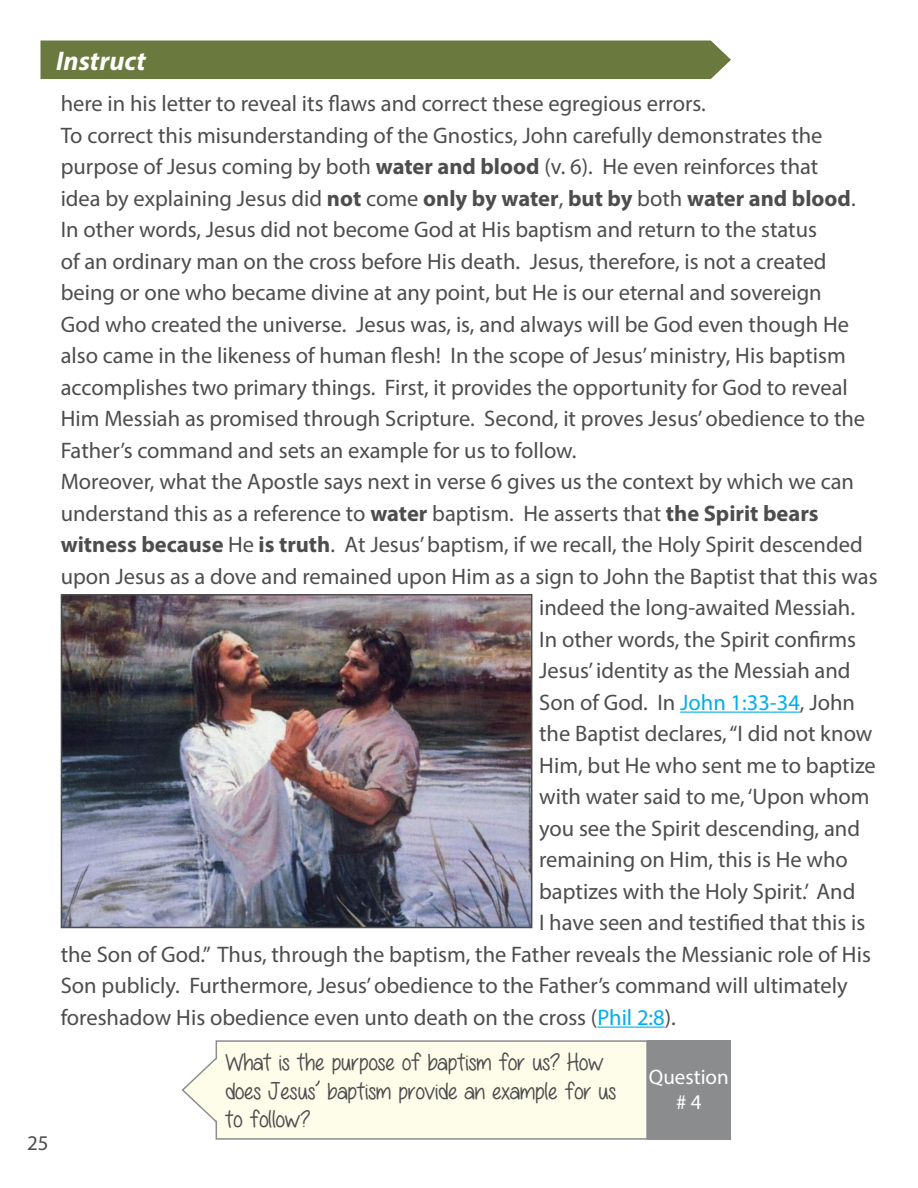
<style>
.page{position:relative;width:918px;height:1188px;background:#fff}
.page>*{position:absolute;margin:0;border:0;box-sizing:border-box;transform-origin:0 0}
.t1{font:italic 700 27px "Myriad Pro";color:#fff}
.t2{font:24px/28.5px "All Things Pink";color:#4d4d4f}
.t3{font:22.5px "Myriad Pro";color:#4d4d4f}
.t4{font:21px/25.2px "Myriad Pro";color:#fff;text-align:center}
.t5{font:21px "Myriad Pro";color:#4d4d4f}
.s1{font-weight:700}
.s2{color:#00aeef}
</style>
<div class="page">
<hr style="left:680px;top:712px;width:120px;height:1px;background:#00aeef">
<hr style="left:597px;top:1027px;width:68px;height:1px;background:#00aeef">
<div style="left:40px;top:40px;width:691px;height:39px;background:#6a793e"></div>
<img style="left:64px;top:597px;width:465px;height:328px">
<div style="left:61px;top:594px;width:471px;height:334px;border:2px solid #4d4d4f"></div>
<div style="left:216px;top:1040px;width:432px;height:100px;background:#fefde9;border:2px solid #8a8c8e"></div>
<svg style="left:181px;top:1047px;width:38px;height:86px"></svg>
<div style="left:648px;top:1040px;width:83px;height:100px;background:#8a8c8e"></div>
<p class="t1" style="left:56px;top:43px;width:91px">Instruct</p>
<p class="t5" style="left:27px;top:1130px;width:23px">25</p>
<p class="t3" style="left:61px;top:90px;width:647px">here in his letter to reveal its flaws and correct these egregious errors.</p>
<p class="t3" style="left:61px;top:121px;width:763px">To correct this misunderstanding of the Gnostics, John carefully demonstrates the</p>
<p class="t3" style="left:61px;top:153px;width:759px">purpose of Jesus coming by both <span class="s1">water and blood</span> (v. 6). He even reinforces that</p>
<p class="t3" style="left:61px;top:184px;width:797px">idea by explaining Jesus did <span class="s1">not</span> come <span class="s1">only by water</span>, <span class="s1">but by</span> both <span class="s1">water and blood</span>.</p>
<p class="t3" style="left:61px;top:216px;width:758px">In other words, Jesus did not become God at His baptism and return to the status</p>
<p class="t3" style="left:61px;top:247px;width:767px">of an ordinary man on the cross before His death. Jesus, therefore, is not a created</p>
<p class="t3" style="left:61px;top:279px;width:763px">being or one who became divine at any point, but He is our eternal and sovereign</p>
<p class="t3" style="left:61px;top:310px;width:790px">God who created the universe. Jesus was, is, and always will be God even though He</p>
<p class="t3" style="left:61px;top:342px;width:787px">also came in the likeness of human flesh! In the scope of Jesus’ ministry, His baptism</p>
<p class="t3" style="left:61px;top:373px;width:789px">accomplishes two primary things. First, it provides the opportunity for God to reveal</p>
<p class="t3" style="left:61px;top:405px;width:806px">Him Messiah as promised through Scripture. Second, it proves Jesus’ obedience to the</p>
<p class="t3" style="left:61px;top:436px;width:517px">Father’s command and sets an example for us to follow.</p>
<p class="t3" style="left:61px;top:468px;width:795px">Moreover, what the Apostle says next in verse 6 gives us the context by which we can</p>
<p class="t3" style="left:61px;top:499px;width:759px">understand this as a reference to <span class="s1">water</span> baptism. He asserts that <span class="s1">the Spirit bears</span></p>
<p class="t3" style="left:61px;top:531px;width:804px"><span class="s1">witness because</span> He <span class="s1">is truth</span>. At Jesus’ baptism, if we recall, the Holy Spirit descended</p>
<p class="t3" style="left:61px;top:562px;width:818px">upon Jesus as a dove and remained upon Him as a sign to John the Baptist that this was</p>
<p class="t3" style="left:539px;top:594px;width:317px">indeed the long-awaited Messiah.</p>
<p class="t3" style="left:539px;top:625px;width:318px">In other words, the Spirit confirms</p>
<p class="t3" style="left:539px;top:657px;width:313px">Jesus’ identity as the Messiah and</p>
<p class="t3" style="left:539px;top:688px;width:317px">Son of God. In <span class="s2">John 1:33-34</span>, John</p>
<p class="t3" style="left:539px;top:720px;width:335px">the Baptist declares, “I did not know</p>
<p class="t3" style="left:539px;top:751px;width:338px">Him, but He who sent me to baptize</p>
<p class="t3" style="left:539px;top:783px;width:332px">with water said to me, ‘Upon whom</p>
<p class="t3" style="left:539px;top:814px;width:322px">you see the Spirit descending, and</p>
<p class="t3" style="left:539px;top:846px;width:310px">remaining on Him, this is He who</p>
<p class="t3" style="left:539px;top:877px;width:318px">baptizes with the Holy Spirit.’ And</p>
<p class="t3" style="left:539px;top:909px;width:328px">I have seen and testified that this is</p>
<p class="t3" style="left:61px;top:940px;width:812px">the Son of God.” Thus, through the baptism, the Father reveals the Messianic role of His</p>
<p class="t3" style="left:61px;top:972px;width:788px">Son publicly. Furthermore, Jesus’ obedience to the Father’s command will ultimately</p>
<p class="t3" style="left:61px;top:1003px;width:617px">foreshadow His obedience even unto death on the cross (<span class="s2">Phil 2:8</span>).</p>
<p class="t2" style="left:226px;top:1048px;width:392px">What is the purpose of baptism for us? How does Jesus’ baptism provide an example for us to follow?</p>
<p class="t4" style="left:649px;top:1064px;width:81px">Question # 4</p>
</div>
